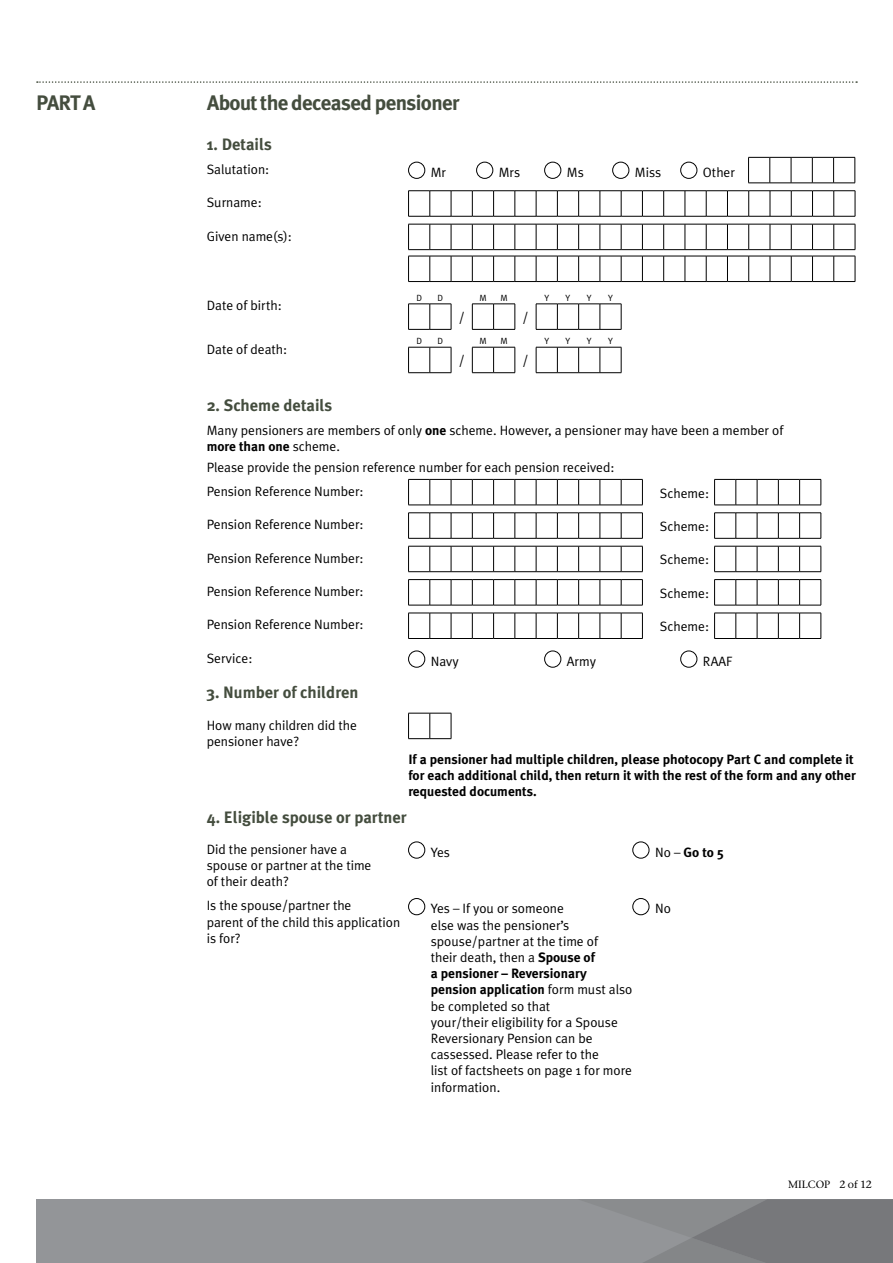
<style>
.page{position:relative;width:893px;height:1263px;background:#fff}
.page>*{position:absolute;margin:0;border:0;box-sizing:border-box;transform-origin:0 0}
.t1{font:700 21px "Meta Plus";letter-spacing:-.03em;color:#444d3e}
.t2{font:700 16.5px "Meta Plus";color:#444d3e}
.t3{font:13.5px/16.2px "Meta Plus Normal";color:#000}
.t4{font:700 13.5px/16.2px "Meta Plus";color:#000}
.t5{font:500 10.5px "Stone Serif ITC";color:#000}
.t6{font:9px "Meta Plus Normal";color:#000}
.s1{font-family:"Meta Plus";font-weight:700}
.s2{font-family:"Meta Plus Normal";font-weight:400}
</style>
<div class="page">
<div style="left:36px;top:1199px;width:857px;height:64px;background:#939598"></div>
<svg style="left:643px;top:1199px;width:250px;height:64px"></svg>
<svg style="left:37px;top:81px;width:820px;height:2px"></svg>
<svg style="left:748px;top:157px;width:108px;height:27px"></svg>
<div style="left:408px;top:162px;width:17px;height:17px;border:1px solid #000;border-radius:50%"></div>
<div style="left:476px;top:162px;width:17px;height:17px;border:1px solid #000;border-radius:50%"></div>
<div style="left:544px;top:162px;width:17px;height:17px;border:1px solid #000;border-radius:50%"></div>
<div style="left:612px;top:162px;width:17px;height:17px;border:1px solid #000;border-radius:50%"></div>
<div style="left:680px;top:162px;width:17px;height:17px;border:1px solid #000;border-radius:50%"></div>
<svg style="left:408px;top:190px;width:448px;height:27px"></svg>
<svg style="left:408px;top:224px;width:448px;height:26px"></svg>
<svg style="left:408px;top:256px;width:448px;height:26px"></svg>
<svg style="left:408px;top:304px;width:44px;height:26px"></svg>
<svg style="left:472px;top:304px;width:44px;height:26px"></svg>
<svg style="left:536px;top:304px;width:86px;height:26px"></svg>
<svg style="left:408px;top:347px;width:44px;height:26px"></svg>
<svg style="left:472px;top:347px;width:44px;height:26px"></svg>
<svg style="left:536px;top:347px;width:86px;height:26px"></svg>
<svg style="left:408px;top:479px;width:235px;height:27px"></svg>
<svg style="left:714px;top:479px;width:108px;height:27px"></svg>
<svg style="left:408px;top:512px;width:235px;height:27px"></svg>
<svg style="left:714px;top:512px;width:108px;height:27px"></svg>
<svg style="left:408px;top:546px;width:235px;height:26px"></svg>
<svg style="left:714px;top:546px;width:108px;height:26px"></svg>
<svg style="left:408px;top:579px;width:235px;height:27px"></svg>
<svg style="left:714px;top:579px;width:108px;height:27px"></svg>
<svg style="left:408px;top:613px;width:235px;height:26px"></svg>
<svg style="left:714px;top:613px;width:108px;height:26px"></svg>
<div style="left:408px;top:651px;width:17px;height:16px;border:1px solid #000;border-radius:50%"></div>
<div style="left:544px;top:651px;width:17px;height:16px;border:1px solid #000;border-radius:50%"></div>
<div style="left:680px;top:651px;width:17px;height:16px;border:1px solid #000;border-radius:50%"></div>
<svg style="left:408px;top:713px;width:44px;height:26px"></svg>
<div style="left:408px;top:842px;width:17px;height:16px;border:1px solid #000;border-radius:50%"></div>
<div style="left:633px;top:842px;width:16px;height:16px;border:1px solid #000;border-radius:50%"></div>
<div style="left:408px;top:898px;width:17px;height:17px;border:1px solid #000;border-radius:50%"></div>
<div style="left:633px;top:898px;width:16px;height:17px;border:1px solid #000;border-radius:50%"></div>
<h1 class="t1" style="left:36px;top:90px;width:61px">PART A</h1>
<h1 class="t1" style="left:207px;top:90px;width:254px">About the deceased pensioner</h1>
<p class="t2" style="left:207px;top:134px;width:67px">1. Details</p>
<p class="t3" style="left:207px;top:161px;width:64px">Salutation:</p>
<p class="t3" style="left:431px;top:164px;width:17px">Mr</p>
<p class="t3" style="left:499px;top:164px;width:23px">Mrs</p>
<p class="t3" style="left:567px;top:164px;width:18px">Ms</p>
<p class="t3" style="left:635px;top:164px;width:28px">Miss</p>
<p class="t3" style="left:703px;top:164px;width:33px">Other</p>
<p class="t3" style="left:207px;top:194px;width:57px">Surname:</p>
<p class="t3" style="left:207px;top:228px;width:87px">Given name(s):</p>
<p class="t3" style="left:207px;top:297px;width:77px">Date of birth:</p>
<p class="t3" style="left:207px;top:341px;width:82px">Date of death:</p>
<p class="t6" style="left:416px;top:293px;width:7px">D</p>
<p class="t6" style="left:438px;top:293px;width:7px">D</p>
<p class="t6" style="left:479px;top:293px;width:9px">M</p>
<p class="t6" style="left:501px;top:293px;width:9px">M</p>
<p class="t6" style="left:544px;top:293px;width:6px">Y</p>
<p class="t6" style="left:566px;top:293px;width:6px">Y</p>
<p class="t6" style="left:587px;top:293px;width:6px">Y</p>
<p class="t6" style="left:608px;top:293px;width:6px">Y</p>
<p class="t3" style="left:459px;top:309px;width:8px">/</p>
<p class="t3" style="left:522px;top:309px;width:8px">/</p>
<p class="t6" style="left:416px;top:336px;width:7px">D</p>
<p class="t6" style="left:438px;top:336px;width:7px">D</p>
<p class="t6" style="left:479px;top:336px;width:9px">M</p>
<p class="t6" style="left:501px;top:336px;width:9px">M</p>
<p class="t6" style="left:544px;top:336px;width:6px">Y</p>
<p class="t6" style="left:566px;top:336px;width:6px">Y</p>
<p class="t6" style="left:587px;top:336px;width:6px">Y</p>
<p class="t6" style="left:608px;top:336px;width:6px">Y</p>
<p class="t3" style="left:459px;top:352px;width:8px">/</p>
<p class="t3" style="left:522px;top:352px;width:8px">/</p>
<p class="t2" style="left:207px;top:396px;width:127px">2. Scheme details</p>
<p class="t3" style="left:207px;top:422px;width:578px">Many pensioners are members of only <span class="s1">one</span> scheme. However, a pensioner may have been a member of</p>
<p class="t4" style="left:207px;top:438px;width:135px">more than one <span class="s2">scheme.</span></p>
<p class="t3" style="left:207px;top:455px;width:409px;line-height:24.2px">Please provide the pension reference number for each pension received:<br>Pension Reference Number:</p>
<p class="t3" style="left:660px;top:485px;width:51px">Scheme:</p>
<p class="t3" style="left:207px;top:516px;width:158px">Pension Reference Number:</p>
<p class="t3" style="left:660px;top:518px;width:51px">Scheme:</p>
<p class="t3" style="left:207px;top:550px;width:158px">Pension Reference Number:</p>
<p class="t3" style="left:660px;top:551px;width:51px">Scheme:</p>
<p class="t3" style="left:207px;top:583px;width:158px">Pension Reference Number:</p>
<p class="t3" style="left:660px;top:585px;width:51px">Scheme:</p>
<p class="t3" style="left:207px;top:616px;width:158px">Pension Reference Number:</p>
<p class="t3" style="left:660px;top:618px;width:51px">Scheme:</p>
<p class="t3" style="left:207px;top:650px;width:47px">Service:</p>
<p class="t3" style="left:431px;top:653px;width:30px">Navy</p>
<p class="t3" style="left:567px;top:653px;width:31px">Army</p>
<p class="t3" style="left:703px;top:653px;width:31px">RAAF</p>
<p class="t2" style="left:207px;top:683px;width:153px">3. Number of children</p>
<p class="t3" style="left:207px;top:717px;width:152px">How many children did the pensioner have?</p>
<p class="t4" style="left:408px;top:751px;width:449px">If a pensioner had multiple children, please photocopy Part C and complete it for each additional child, then return it with the rest of the form and any other requested documents.</p>
<p class="t2" style="left:207px;top:807px;width:202px">4. Eligible spouse or partner</p>
<p class="t3" style="left:207px;top:841px;width:166px">Did the pensioner have a spouse or partner at the time of their death?</p>
<p class="t3" style="left:431px;top:844px;width:21px">Yes</p>
<p class="t4" style="left:655px;top:844px;width:70px"><span class="s2">No –</span> Go to 5</p>
<p class="t3" style="left:207px;top:897px;width:195px">Is the spouse/partner the<br>parent of the child this application is for?</p>
<p class="t3" style="left:431px;top:900px;width:169px">Yes – If you or someone<br>else was the pensioner’s spouse/partner at the time of their death, then a <span class="s1">Spouse of</span></p>
<p class="t4" style="left:431px;top:965px;width:203px">a pensioner – Reversionary pension application <span class="s2">form must also</span></p>
<p class="t3" style="left:431px;top:998px;width:203px">be completed so that<br>your/their eligibility for a Spouse<br>Reversionary Pension can be cassessed. Please refer to the<br>list of factsheets on page 1 for more information.</p>
<p class="t3" style="left:655px;top:900px;width:17px">No</p>
<p class="t5" style="left:788px;top:1178px;width:85px">MILCOP 2 of 12</p>
</div>
